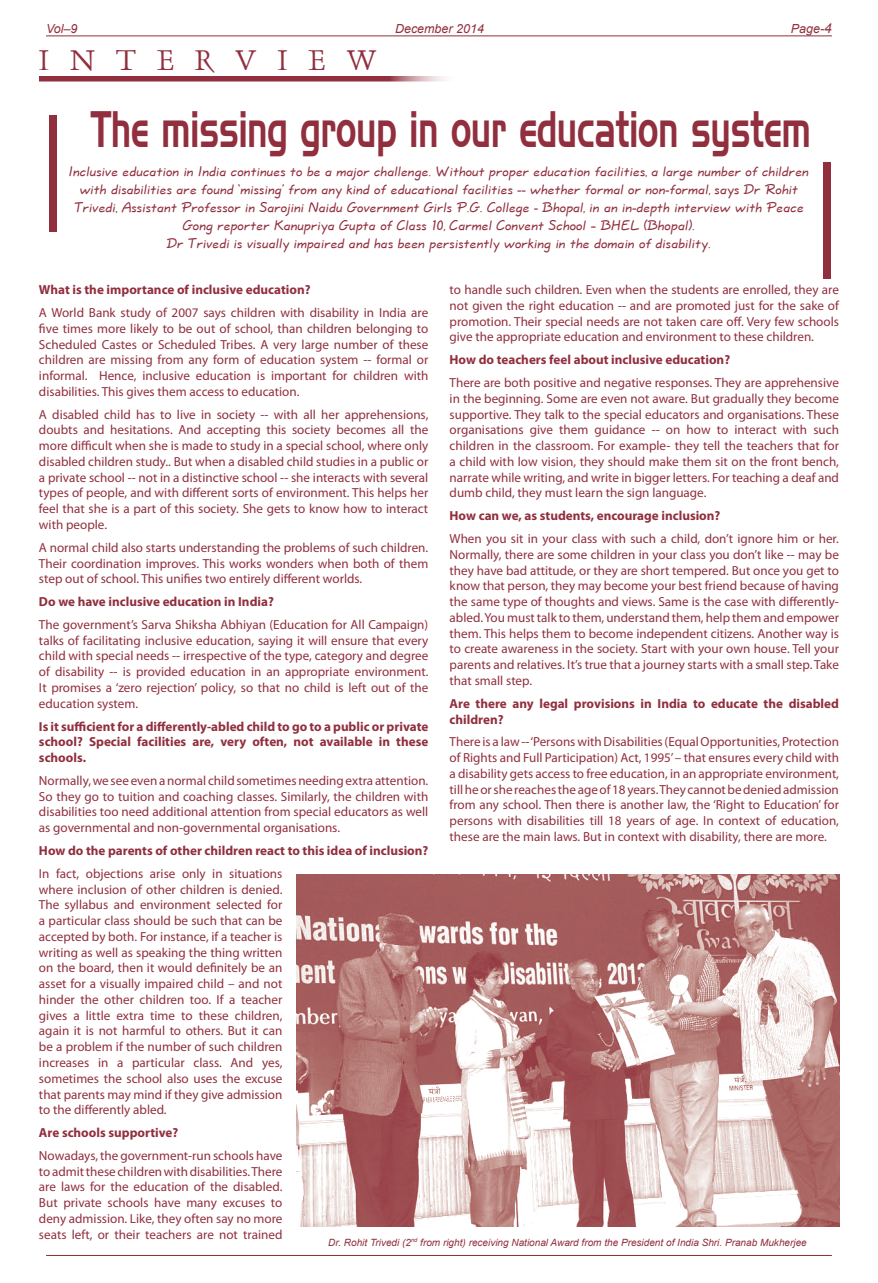
<style>
.page{position:relative;width:878px;height:1283px;background:#fff}
.page>*{position:absolute;margin:0;border:0;box-sizing:border-box;transform-origin:0 0}
.t1{font:49.88px "Handel Gothic BT";color:#912f3e;scale:.66 1}
.t2{font:33.12px "Dauphin Plain";letter-spacing:.62em;color:#912f3e}
.t3{font:700 15px/18px "Informal Lys";color:#912f3e;text-align:center}
.t4{font:13.12px/15.8px "Myriad Pro";color:#912f3e;text-align:justify}
.t5{font:700 13.12px/15.8px "Myriad Pro";color:#912f3e;text-align:justify}
.t6{font:italic 12.5px "Arial";color:#912f3e}
.t7{font:italic 10px "Arial";color:#912f3e}
.s1{font-size:13.75px}
</style>
<div class="page">
<hr style="left:46px;top:1255px;width:785px;height:1px;background:#912f3e">
<hr style="left:46px;top:36px;width:785px;height:1px;background:#912f3e">
<svg style="left:39px;top:76px;width:405px;height:6px;fill:#912f3e"></svg>
<div style="left:823px;top:162px;width:8px;height:117px;background:#912f3e"></div>
<div style="left:50px;top:115px;width:7px;height:117px;background:#912f3e"></div>
<img style="left:296px;top:874px;width:543px;height:352px">
<p class="t6" style="left:46px;top:21px;width:33px">Vol–9</p>
<p class="t6" style="left:395px;top:21px;width:90px">December 2014</p>
<p class="t6" style="left:790px;top:21px;width:42px">Page-<span class="s1">4</span></p>
<h2 class="t2" style="left:39px;top:39px;width:340px">INTERVIEW</h2>
<h1 class="t1" style="left:91px;top:99px;width:1092px">The missing group in our education system</h1>
<p class="t3" style="left:69px;top:163px;width:741px">Inclusive education in India continues to be a major challenge. Without proper education facilities, a large number of children with disabilities are found ‘missing’ from any kind of educational facilities -- whether formal or non-formal, says Dr Rohit Trivedi, Assistant Professor in Sarojini Naidu Government Girls P.G. College - Bhopal, in an in-depth interview with Peace Gong reporter Kanupriya Gupta of Class 10, Carmel Convent School – BHEL (Bhopal).<br>Dr Trivedi is visually impaired and has been persistently working in the domain of disability.</p>
<p class="t5" style="left:39px;top:281px;width:273px">What is the importance of inclusive education?</p>
<p class="t4" style="left:39px;top:304px;width:391px">A World Bank study of 2007 says children with disability in India are five times more likely to be out of school, than children belonging to Scheduled Castes or Scheduled Tribes. A very large number of these children are missing from any form of education system -- formal or informal. Hence, inclusive education is important for children with disabilities. This gives them access to education.</p>
<p class="t4" style="left:39px;top:406px;width:391px">A disabled child has to live in society -- with all her apprehensions, doubts and hesitations. And accepting this society becomes all the more difficult when she is made to study in a special school, where only disabled children study.. But when a disabled child studies in a public or a private school -- not in a distinctive school -- she interacts with several types of people, and with different sorts of environment. This helps her feel that she is a part of this society. She gets to know how to interact with people.</p>
<p class="t4" style="left:39px;top:539px;width:391px">A normal child also starts understanding the problems of such children.<br>Their coordination improves. This works wonders when both of them step out of school. This unifies two entirely different worlds.</p>
<p class="t5" style="left:39px;top:593px;width:236px">Do we have inclusive education in India?</p>
<p class="t4" style="left:39px;top:616px;width:391px">The government’s Sarva Shiksha Abhiyan (Education for All Campaign) talks of facilitating inclusive education, saying it will ensure that every child with special needs -- irrespective of the type, category and degree of disability -- is provided education in an appropriate environment.<br>It promises a ‘zero rejection’ policy, so that no child is left out of the education system.</p>
<p class="t5" style="left:39px;top:718px;width:391px">Is it sufficient for a differently-abled child to go to a public or private school? Special facilities are, very often, not available in these schools.</p>
<p class="t4" style="left:39px;top:772px;width:391px">Normally, we see even a normal child sometimes needing extra attention.<br>So they go to tuition and coaching classes. Similarly, the children with disabilities too need additional attention from special educators as well as governmental and non-governmental organisations.</p>
<p class="t5" style="left:39px;top:842px;width:391px">How do the parents of other children react to this idea of inclusion?</p>
<p class="t4" style="left:39px;top:865px;width:245px">In fact, objections arise only in situations where inclusion of other children is denied.<br>The syllabus and environment selected for a particular class should be such that can be accepted by both. For instance, if a teacher is writing as well as speaking the thing written on the board, then it would definitely be an asset for a visually impaired child – and not hinder the other children too. If a teacher gives a little extra time to these children, again it is not harmful to others. But it can be a problem if the number of such children increases in a particular class. And yes, sometimes the school also uses the excuse that parents may mind if they give admission to the differently abled.</p>
<p class="t5" style="left:39px;top:1124px;width:141px">Are schools supportive?</p>
<p class="t4" style="left:39px;top:1147px;width:245px">Nowadays, the government-run schools have to admit these children with disabilities. There are laws for the education of the disabled.<br>But private schools have many excuses to deny admission. Like, they often say no more seats left, or their teachers are not trained</p>
<p class="t4" style="left:449px;top:282px;width:391px">to handle such children. Even when the students are enrolled, they are not given the right education -- and are promoted just for the sake of promotion. Their special needs are not taken care off. Very few schools give the appropriate education and environment to these children.</p>
<p class="t5" style="left:449px;top:351px;width:282px">How do teachers feel about inclusive education?</p>
<p class="t4" style="left:449px;top:374px;width:391px">There are both positive and negative responses. They are apprehensive in the beginning. Some are even not aware. But gradually they become supportive. They talk to the special educators and organisations. These organisations give them guidance -- on how to interact with such children in the classroom. For example- they tell the teachers that for a child with low vision, they should make them sit on the front bench, narrate while writing, and write in bigger letters. For teaching a deaf and dumb child, they must learn the sign language.</p>
<p class="t5" style="left:449px;top:507px;width:272px">How can we, as students, encourage inclusion?</p>
<p class="t4" style="left:449px;top:530px;width:391px">When you sit in your class with such a child, don’t ignore him or her.<br>Normally, there are some children in your class you don’t like -- may be they have bad attitude, or they are short tempered. But once you get to know that person, they may become your best friend because of having the same type of thoughts and views. Same is the case with differently&shy;abled. You must talk to them, understand them, help them and empower them. This helps them to become independent citizens. Another way is to create awareness in the society. Start with your own house. Tell your parents and relatives. It’s true that a journey starts with a small step. Take that small step.</p>
<p class="t5" style="left:449px;top:695px;width:391px">Are there any legal provisions in India to educate the disabled children?</p>
<p class="t4" style="left:449px;top:734px;width:391px">There is a law -- ‘Persons with Disabilities (Equal Opportunities, Protection of Rights and Full Participation) Act, 1995’ – that ensures every child with a disability gets access to free education, in an appropriate environment, till he or she reaches the age of 18 years. They cannot be denied admission from any school. Then there is another law, the ‘Right to Education’ for persons with disabilities till 18 years of age. In context of education, these are the main laws. But in context with disability, there are more.</p>
<p class="t7" style="left:328px;top:1235px;width:480px">Dr. Rohit Trivedi (2<sup>nd</sup> from right) receiving National Award from the President of India Shri. Pranab Mukherjee</p>
</div>
